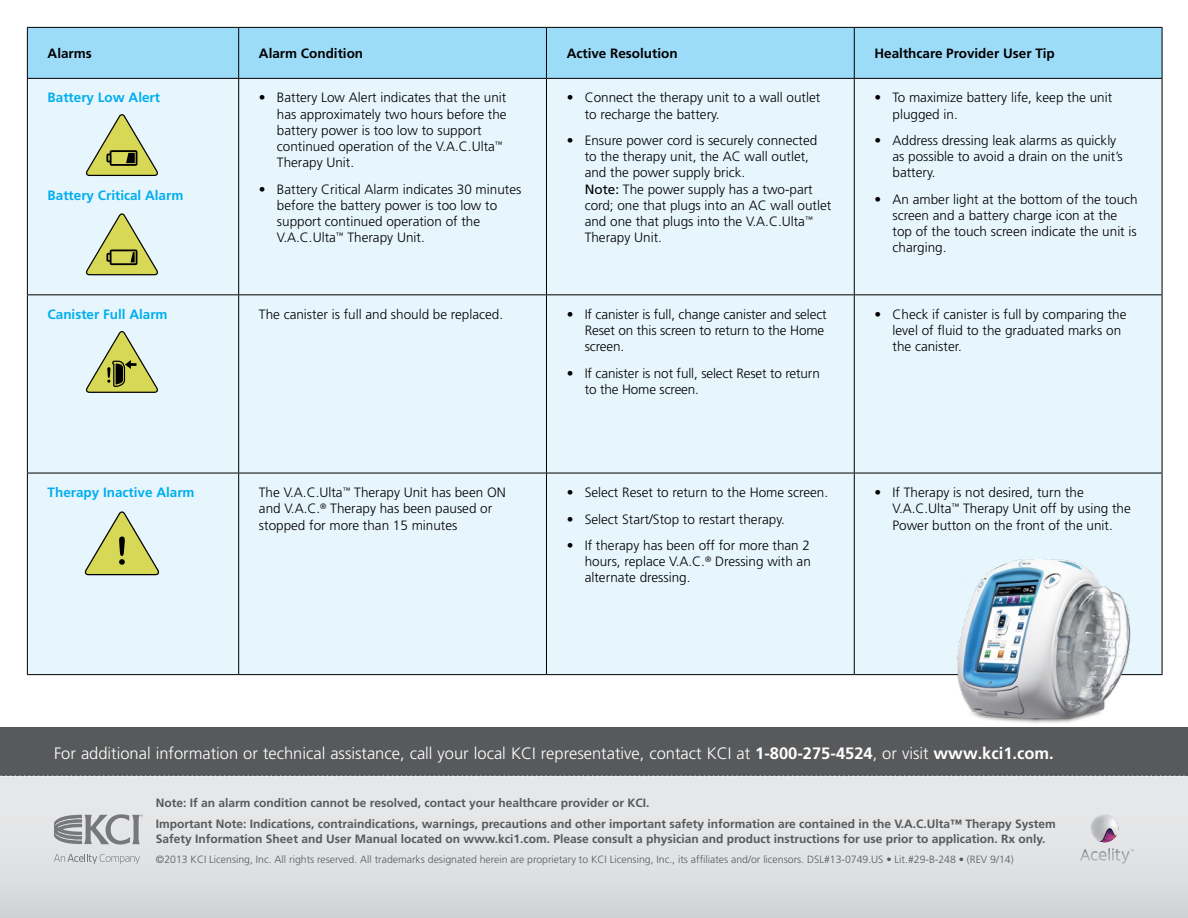
<style>
.page{position:relative;width:1188px;height:918px;background:#fff}
.page>*{position:absolute;margin:0;border:0;box-sizing:border-box;transform-origin:0 0}
.t1{font:300 16.5px "Frutiger LT Std";color:#fff}
.t2{font:300 13.5px/16.2px "Frutiger";color:#000}
.t3{font:700 13.5px "Frutiger";color:#00aeef}
.t4{font:700 13.5px "Frutiger";color:#000}
.t5{font:700 12px/21.6px "Frutiger";color:#58595b}
.t6{font:300 10.5px "Frutiger";color:#58595b}
.s1{font-weight:400}
.s2{font-weight:700}
</style>
<div class="page">
<div style="left:28px;top:28px;width:1134px;height:50px;background:#9ddcf9"></div>
<div style="left:28px;top:79px;width:1134px;height:595px;background:#e7f6fd"></div>
<hr style="left:27px;top:674px;width:212px;height:1px;background:#000">
<hr style="left:239px;top:674px;width:307px;height:1px;background:#000">
<hr style="left:546px;top:674px;width:308px;height:1px;background:#000">
<hr style="left:854px;top:674px;width:308px;height:1px;background:#000">
<hr style="left:27px;top:27px;width:212px;height:1px;background:#000">
<hr style="left:27px;top:28px;width:1px;height:50px;background:#000">
<hr style="left:27px;top:78px;width:212px;height:1px;background:#000">
<hr style="left:27px;top:79px;width:1px;height:215px;background:#000">
<hr style="left:239px;top:27px;width:307px;height:1px;background:#000">
<hr style="left:238px;top:28px;width:1px;height:50px;background:#000">
<hr style="left:239px;top:78px;width:307px;height:1px;background:#000">
<hr style="left:238px;top:79px;width:1px;height:215px;background:#000">
<hr style="left:546px;top:27px;width:308px;height:1px;background:#000">
<hr style="left:546px;top:28px;width:1px;height:50px;background:#000">
<hr style="left:854px;top:27px;width:308px;height:1px;background:#000">
<hr style="left:854px;top:28px;width:1px;height:50px;background:#000">
<hr style="left:1162px;top:28px;width:1px;height:50px;background:#000">
<hr style="left:546px;top:78px;width:308px;height:1px;background:#000">
<hr style="left:546px;top:79px;width:1px;height:215px;background:#000">
<hr style="left:854px;top:78px;width:308px;height:1px;background:#000">
<hr style="left:854px;top:79px;width:1px;height:215px;background:#000">
<hr style="left:1162px;top:79px;width:1px;height:215px;background:#000">
<hr style="left:27px;top:294px;width:212px;height:1px;background:#000">
<hr style="left:27px;top:295px;width:1px;height:178px;background:#000">
<hr style="left:27px;top:473px;width:212px;height:1px;background:#000">
<hr style="left:27px;top:473px;width:1px;height:201px;background:#000">
<hr style="left:239px;top:294px;width:307px;height:1px;background:#000">
<hr style="left:238px;top:295px;width:1px;height:178px;background:#000">
<hr style="left:239px;top:473px;width:307px;height:1px;background:#000">
<hr style="left:238px;top:473px;width:1px;height:201px;background:#000">
<hr style="left:546px;top:294px;width:308px;height:1px;background:#000">
<hr style="left:546px;top:295px;width:1px;height:178px;background:#000">
<hr style="left:854px;top:294px;width:308px;height:1px;background:#000">
<hr style="left:854px;top:295px;width:1px;height:178px;background:#000">
<hr style="left:1162px;top:295px;width:1px;height:178px;background:#000">
<hr style="left:546px;top:473px;width:308px;height:1px;background:#000">
<hr style="left:546px;top:473px;width:1px;height:201px;background:#000">
<hr style="left:854px;top:473px;width:308px;height:1px;background:#000">
<hr style="left:854px;top:473px;width:1px;height:201px;background:#000">
<hr style="left:1162px;top:473px;width:1px;height:201px;background:#000">
<img style="left:922px;top:497px;width:233px;height:226px">
<svg style="left:86px;top:114px;width:72px;height:62px"></svg>
<svg style="left:86px;top:213px;width:72px;height:62px"></svg>
<svg style="left:86px;top:331px;width:72px;height:62px"></svg>
<svg style="left:85px;top:511px;width:74px;height:64px"></svg>
<div style="left:0;top:727px;width:1188px;height:49px;background:#58595b"></div>
<div style="left:0;top:776px;width:1188px;height:142px;background:linear-gradient(to bottom,#ebeced,#d6d7d9)"></div>
<svg style="left:0;top:775px;width:1188px;height:2px"></svg>
<svg style="left:54px;top:854px;width:86px;height:10px"></svg>
<svg style="left:54px;top:814px;width:88px;height:31px"></svg>
<svg style="left:1080px;top:814px;width:54px;height:50px"></svg>
<p class="t4" style="left:48px;top:46px;width:46px">Alarms</p>
<p class="t4" style="left:259px;top:46px;width:106px">Alarm Condition</p>
<p class="t4" style="left:567px;top:46px;width:113px">Active Resolution</p>
<p class="t4" style="left:875px;top:46px;width:182px">Healthcare Provider User Tip</p>
<p class="t3" style="left:48px;top:90px;width:114px">Battery Low Alert</p>
<p class="t2" style="left:893px;top:90px;width:221px;text-indent:-18px">• To maximize battery life, keep the unit plugged in.</p>
<p class="t2" style="left:893px;top:132px;width:232px;text-indent:-18px">• Address dressing leak alarms as quickly as possible to avoid a drain on the unit’s battery.</p>
<p class="t2" style="left:893px;top:191px;width:247px;text-indent:-18px">• An amber light at the bottom of the touch screen and a battery charge icon at the top of the touch screen indicate the unit is charging.</p>
<p class="t2" style="left:585px;top:90px;width:237px;text-indent:-18px">• Connect the therapy unit to a wall outlet to recharge the battery.</p>
<p class="t2" style="left:585px;top:132px;width:248px;text-indent:-18px">• Ensure power cord is securely connected to the therapy unit, the AC wall outlet, and the power supply brick.<br><span class="s1">Note:</span> The power supply has a two-part cord; one that plugs into an AC wall outlet and one that plugs into the V.A.C.Ulta<sup>™ </sup>Therapy Unit.</p>
<p class="t2" style="left:277px;top:90px;width:231px;text-indent:-18px">• Battery Low Alert indicates that the unit has approximately two hours before the battery power is too low to support continued operation of the V.A.C.Ulta<sup>™ </sup>Therapy Unit.</p>
<p class="t2" style="left:277px;top:181px;width:246px;text-indent:-18px">• Battery Critical Alarm indicates 30 minutes before the battery power is too low to support continued operation of the V.A.C.Ulta<sup>™</sup> Therapy Unit.</p>
<p class="t3" style="left:48px;top:187px;width:137px">Battery Critical Alarm</p>
<p class="t3" style="left:48px;top:306px;width:122px">Canister Full Alarm</p>
<p class="t2" style="left:259px;top:306px;width:246px">The canister is full and should be replaced.</p>
<p class="t2" style="left:585px;top:306px;width:244px;text-indent:-18px">• If canister is full, change canister and select<br>Reset on this screen to return to the Home screen.</p>
<p class="t2" style="left:585px;top:365px;width:237px;text-indent:-18px">• If canister is not full, select Reset to return to the Home screen.</p>
<p class="t3" style="left:48px;top:484px;width:149px">Therapy Inactive Alarm</p>
<p class="t2" style="left:259px;top:484px;width:248px">The V.A.C.Ulta<sup>™</sup> Therapy Unit has been ON and V.A.C.<sup>®</sup> Therapy has been paused or stopped for more than 15 minutes</p>
<p class="t2" style="left:567px;top:484px;width:263px">• Select Reset to return to the Home screen.</p>
<p class="t2" style="left:567px;top:511px;width:220px">• Select Start/Stop to restart therapy.</p>
<p class="t2" style="left:585px;top:537px;width:228px;text-align:justify;text-indent:-18px">• If therapy has been off for more than 2 hours, replace V.A.C.<sup>®</sup> Dressing with an alternate dressing.</p>
<p class="t2" style="left:893px;top:306px;width:236px;text-indent:-18px">• Check if canister is full by comparing the level of fluid to the graduated marks on the canister.</p>
<p class="t2" style="left:893px;top:484px;width:240px;text-indent:-18px">• If Therapy is not desired, turn the<br>V.A.C.Ulta<sup>™</sup> Therapy Unit off by using the<br>Power button on the front of the unit.</p>
<p class="t1" style="left:54px;top:744px;width:1001px">For additional information or technical assistance, call your local KCI representative, contact KCI at <span class="s2">1-800-275-4524</span>, or visit <span class="s2">www.kci1.com.</span></p>
<p class="t5" style="left:156px;top:792px;width:901px">Note: If an alarm condition cannot be resolved, contact your healthcare provider or KCI.<br>Important Note: Indications, contraindications, warnings, precautions and other important safety information are contained in the V.A.C.Ulta™ Therapy System</p>
<p class="t5" style="left:156px;top:828px;width:891px">Safety Information Sheet and User Manual located on www.kci1.com. Please consult a physician and product instructions for use prior to application. Rx only.</p>
<p class="t6" style="left:156px;top:853px;width:859px">©2013 KCI Licensing, Inc. All rights reserved. All trademarks designated herein are proprietary to KCI Licensing, Inc., its affiliates and/or licensors. DSL#13-0749.US • Lit.#29-B-248 • (REV 9/14)</p>
</div>
